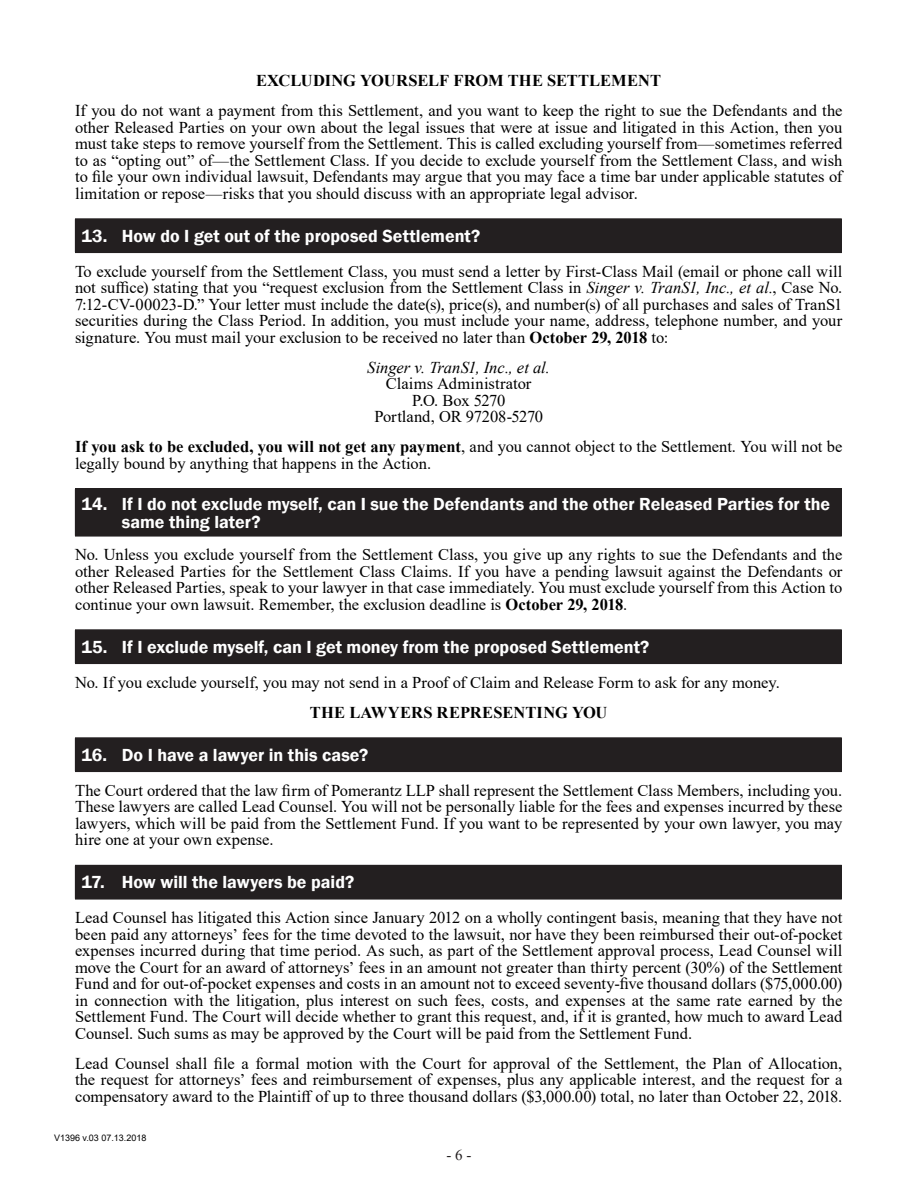
<style>
.page{position:relative;width:918px;height:1188px;background:#fff}
.page>*{position:absolute;margin:0;border:0;box-sizing:border-box;transform-origin:0 0}
.t1{font:600 18px/18px "Franklin Gothic";color:#fff}
.Body_Copy{font:16.5px/16.5px "Times New Roman";color:#000;text-align:justify}
.Body_Copy-2{font:700 16.5px "Times New Roman";letter-spacing:.005em;color:#000}
.Body_Copy-3{font:italic 16.5px "Times New Roman";color:#000}
.t2{font:15px "Times New Roman";color:#231f20}
.t3{font:9px "Arial";color:#000}
.s1{font-style:italic}
.s2{font-weight:700}
</style>
<div class="page">
<div style="left:75px;top:219px;width:766px;height:34px;background:#231f20"></div>
<hr style="left:75px;top:218px;width:767px;height:1px;background:#231f20">
<hr style="left:841px;top:219px;width:1px;height:33px;background:#231f20">
<hr style="left:75px;top:252px;width:767px;height:1px;background:#231f20">
<div style="left:75px;top:489px;width:766px;height:47px;background:#231f20"></div>
<hr style="left:75px;top:488px;width:767px;height:1px;background:#231f20">
<hr style="left:841px;top:489px;width:1px;height:47px;background:#231f20">
<hr style="left:75px;top:536px;width:767px;height:1px;background:#231f20">
<div style="left:75px;top:630px;width:766px;height:34px;background:#231f20"></div>
<hr style="left:75px;top:629px;width:767px;height:1px;background:#231f20">
<hr style="left:841px;top:630px;width:1px;height:33px;background:#231f20">
<hr style="left:75px;top:663px;width:767px;height:1px;background:#231f20">
<div style="left:75px;top:738px;width:766px;height:34px;background:#231f20"></div>
<hr style="left:75px;top:737px;width:767px;height:1px;background:#231f20">
<hr style="left:841px;top:738px;width:1px;height:33px;background:#231f20">
<hr style="left:75px;top:771px;width:767px;height:1px;background:#231f20">
<div style="left:75px;top:865px;width:766px;height:34px;background:#231f20"></div>
<hr style="left:75px;top:865px;width:767px;height:1px;background:#231f20">
<hr style="left:841px;top:866px;width:1px;height:33px;background:#231f20">
<hr style="left:75px;top:899px;width:767px;height:1px;background:#231f20">
<p class="Body_Copy-2" style="left:256px;top:69px;width:407px">EXCLUDING YOURSELF FROM THE SETTLEMENT</p>
<p class="Body_Copy" style="left:75px;top:102px;width:769px">If you do not want a payment from this Settlement, and you want to keep the right to sue the Defendants and the other Released Parties on your own about the legal issues that were at issue and litigated in this Action, then you must take steps to remove yourself from the Settlement. This is called excluding yourself from—sometimes referred to as “opting out” of—the Settlement Class. If you decide to exclude yourself from the Settlement Class, and wish to file your own individual lawsuit, Defendants may argue that you may face a time bar under applicable statutes of limitation or repose—risks that you should discuss with an appropriate legal advisor.</p>
<p class="t1" style="left:81px;top:227px;width:401px">13. How do I get out of the proposed Settlement?</p>
<p class="Body_Copy" style="left:75px;top:263px;width:769px">To exclude yourself from the Settlement Class, you must send a letter by First-Class Mail (email or phone call will not suffice) stating that you “request exclusion from the Settlement Class in <span class="s1">Singer v. TranS1, Inc., et al.</span>, Case No.<br>7:12-CV-00023-D.” Your letter must include the date(s), price(s), and number(s) of all purchases and sales of TranS1 securities during the Class Period. In addition, you must include your name, address, telephone number, and your signature. You must mail your exclusion to be received no later than <span class="s2">October 29, 2018</span> to:</p>
<p class="Body_Copy-3" style="left:367px;top:356px;width:184px">Singer v. TranS1, Inc., et al.</p>
<p class="Body_Copy" style="left:386px;top:375px;width:147px">Claims Administrator</p>
<p class="Body_Copy" style="left:412px;top:392px;width:95px">P.O. Box 5270</p>
<p class="Body_Copy" style="left:374px;top:408px;width:170px">Portland, OR 97208-5270</p>
<p class="Body_Copy" style="left:75px;top:438px;width:769px"><span class="s2">If you ask to be excluded, you will not get any payment</span>, and you cannot object to the Settlement. You will not be legally bound by anything that happens in the Action.</p>
<p class="t1" style="left:122px;top:495px;width:710px;text-indent:-40px">14. If I do not exclude myself, can I sue the Defendants and the other Released Parties for the same thing later?</p>
<p class="Body_Copy" style="left:75px;top:546px;width:769px">No. Unless you exclude yourself from the Settlement Class, you give up any rights to sue the Defendants and the other Released Parties for the Settlement Class Claims. If you have a pending lawsuit against the Defendants or other Released Parties, speak to your lawyer in that case immediately. You must exclude yourself from this Action to continue your own lawsuit. Remember, the exclusion deadline is <span class="s2">October 29, 2018</span>.</p>
<p class="t1" style="left:81px;top:638px;width:570px">15. If I exclude myself, can I get money from the proposed Settlement?</p>
<p class="Body_Copy" style="left:75px;top:674px;width:706px">No. If you exclude yourself, you may not send in a Proof of Claim and Release Form to ask for any money.</p>
<p class="Body_Copy-2" style="left:310px;top:701px;width:299px">THE LAWYERS REPRESENTING YOU</p>
<p class="t1" style="left:81px;top:746px;width:288px">16. Do I have a lawyer in this case?</p>
<p class="Body_Copy" style="left:75px;top:782px;width:769px">The Court ordered that the law firm of Pomerantz LLP shall represent the Settlement Class Members, including you.<br>These lawyers are called Lead Counsel. You will not be personally liable for the fees and expenses incurred by these lawyers, which will be paid from the Settlement Fund. If you want to be represented by your own lawyer, you may hire one at your own expense.</p>
<p class="t1" style="left:81px;top:874px;width:274px">17. How will the lawyers be paid?</p>
<p class="Body_Copy" style="left:75px;top:909px;width:769px">Lead Counsel has litigated this Action since January 2012 on a wholly contingent basis, meaning that they have not been paid any attorneys’ fees for the time devoted to the lawsuit, nor have they been reimbursed their out-of-pocket expenses incurred during that time period. As such, as part of the Settlement approval process, Lead Counsel will move the Court for an award of attorneys’ fees in an amount not greater than thirty percent (30%) of the Settlement Fund and for out-of-pocket expenses and costs in an amount not to exceed seventy-five thousand dollars ($75,000.00) in connection with the litigation, plus interest on such fees, costs, and expenses at the same rate earned by the Settlement Fund. The Court will decide whether to grant this request, and, if it is granted, how much to award Lead Counsel. Such sums as may be approved by the Court will be paid from the Settlement Fund.</p>
<p class="Body_Copy" style="left:75px;top:1055px;width:769px">Lead Counsel shall file a formal motion with the Court for approval of the Settlement, the Plan of Allocation, the request for attorneys’ fees and reimbursement of expenses, plus any applicable interest, and the request for a compensatory award to the Plaintiff of up to three thousand dollars ($3,000.00) total, no later than October 22, 2018.</p>
<p class="t3" style="left:54px;top:1131px;width:94px">V1396 v.03 07.13.2018</p>
<p class="t2" style="left:447px;top:1144px;width:26px">- 6 -</p>
</div>
